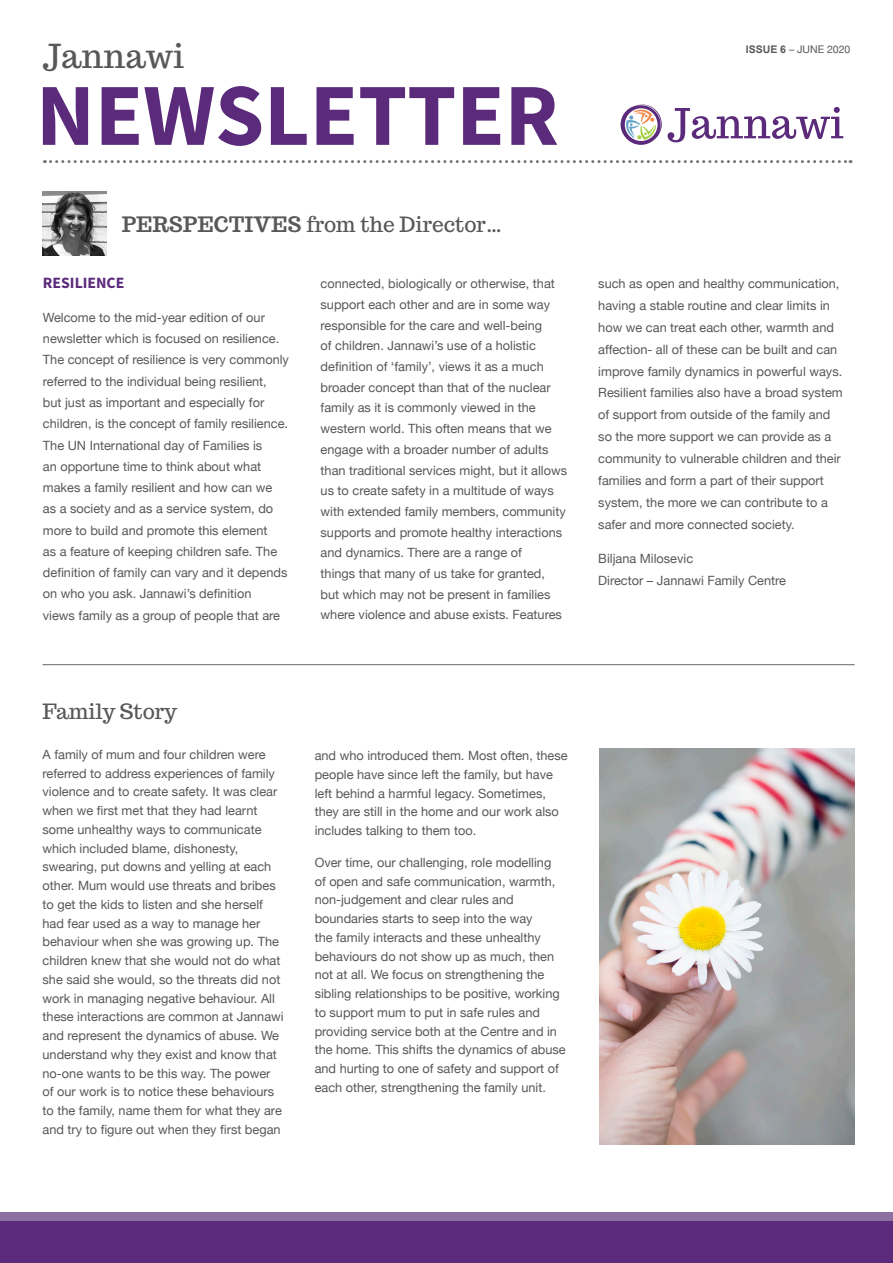
<style>
.page{position:relative;width:893px;height:1263px;background:#fff}
.page>*{position:absolute;margin:0;border:0;box-sizing:border-box;transform-origin:0 0}
.Newsletter{font:700 88.5px "Source Sans Pro";color:#5b2a7b}
.Newsletter-2{font:33px "Trocchi";color:#57585a}
.Body{font:21px "Trocchi";color:#57585a}
.Body-2{font:700 15.75px "Source Sans Pro";color:#5b2a7b}
.Body-3{font:12.75px/18.8px "Helvetica Neue";color:#57585a}
.t1{font:10.5px "Helvetica Neue";color:#57585a}
.s1{font-weight:700}
.s2{font-family:"Arial";font-weight:700}
</style>
<div class="page">
<div style="left:0;top:1220px;width:893px;height:43px;background:#5b2a7b"></div>
<div style="left:0;top:1212px;width:893px;height:8px;background:#8d70a2"></div>
<hr style="left:43px;top:664px;width:812px;height:1px;background:#7a7575">
<svg style="left:44px;top:160px;width:807px;height:3px"></svg>
<svg style="left:621px;top:104px;width:41px;height:41px"></svg>
<svg style="left:668px;top:107px;width:175px;height:35px"></svg>
<img style="left:599px;top:748px;width:256px;height:396px">
<img style="left:43px;top:191px;width:64px;height:64px">
<p class="Newsletter-2" style="left:43px;top:34px;width:143px">Jannawi</p>
<p class="Newsletter" style="left:36px;top:59px;width:524px">NEWSLETTER</p>
<p class="Body" style="left:122px;top:210px;width:381px"><span class="s1">PERSPECTIVES</span> from the Director…</p>
<p class="t1" style="left:746px;top:43px;width:106px"><span class="s2">ISSUE 6</span> – JUNE 2020</p>
<p class="Body-2" style="left:43px;top:272px;width:83px">RESILIENCE</p>
<p class="Body-3" style="left:43px;top:306px;width:248px;line-height:21.3px">Welcome to the mid-year edition of our newsletter which is focused on resilience.<br>The concept of resilience is very commonly referred to the individual being resilient,<br>but just as important and especially for children, is the concept of family resilience.<br>The UN International day of Families is<br>an opportune time to think about what makes a family resilient and how can we<br>as a society and as a service system, do more to build and promote this element<br>as a feature of keeping children safe. The definition of family can vary and it depends on who you ask. Jannawi’s definition<br>views family as a group of people that are</p>
<p class="Body-3" style="left:321px;top:273px;width:248px;line-height:20.7px">connected, biologically or otherwise, that support each other and are in some way responsible for the care and well-being<br>of children. Jannawi’s use of a holistic definition of ‘family’, views it as a much broader concept than that of the nuclear family as it is commonly viewed in the western world. This often means that we engage with a broader number of adults than traditional services might, but it allows us to create safety in a multitude of ways with extended family members, community supports and promote healthy interactions and dynamics. There are a range of<br>things that many of us take for granted,<br>but which may not be present in families where violence and abuse exists. Features</p>
<p class="Body-3" style="left:598px;top:272px;width:246px;line-height:21.9px">such as open and healthy communication, having a stable routine and clear limits in how we can treat each other, warmth and affection- all of these can be built and can improve family dynamics in powerful ways.<br>Resilient families also have a broad system of support from outside of the family and so the more support we can provide as a community to vulnerable children and their families and form a part of their support system, the more we can contribute to a safer and more connected society.</p>
<p class="Body-3" style="left:598px;top:548px;width:189px;line-height:21.9px">Biljana Milosevic<br>Director – Jannawi Family Centre</p>
<p class="Body" style="left:43px;top:697px;width:136px">Family Story</p>
<p class="Body-3" style="left:43px;top:745px;width:243px">A family of mum and four children were referred to address experiences of family violence and to create safety. It was clear when we first met that they had learnt some unhealthy ways to communicate which included blame, dishonesty, swearing, put downs and yelling at each other. Mum would use threats and bribes to get the kids to listen and she herself had fear used as a way to manage her behaviour when she was growing up. The children knew that she would not do what she said she would, so the threats did not work in managing negative behaviour. All these interactions are common at Jannawi and represent the dynamics of abuse. We understand why they exist and know that no-one wants to be this way. The power of our work is to notice these behaviours to the family, name them for what they are and try to figure out when they first began</p>
<p class="Body-3" style="left:315px;top:746px;width:254px">and who introduced them. Most often, these people have since left the family, but have left behind a harmful legacy. Sometimes, they are still in the home and our work also includes talking to them too.</p>
<p class="Body-3" style="left:315px;top:853px;width:253px">Over time, our challenging, role modelling<br>of open and safe communication, warmth, non-judgement and clear rules and boundaries starts to seep into the way<br>the family interacts and these unhealthy behaviours do not show up as much, then not at all. We focus on strengthening the sibling relationships to be positive, working to support mum to put in safe rules and providing service both at the Centre and in the home. This shifts the dynamics of abuse and hurting to one of safety and support of each other, strengthening the family unit.</p>
</div>
